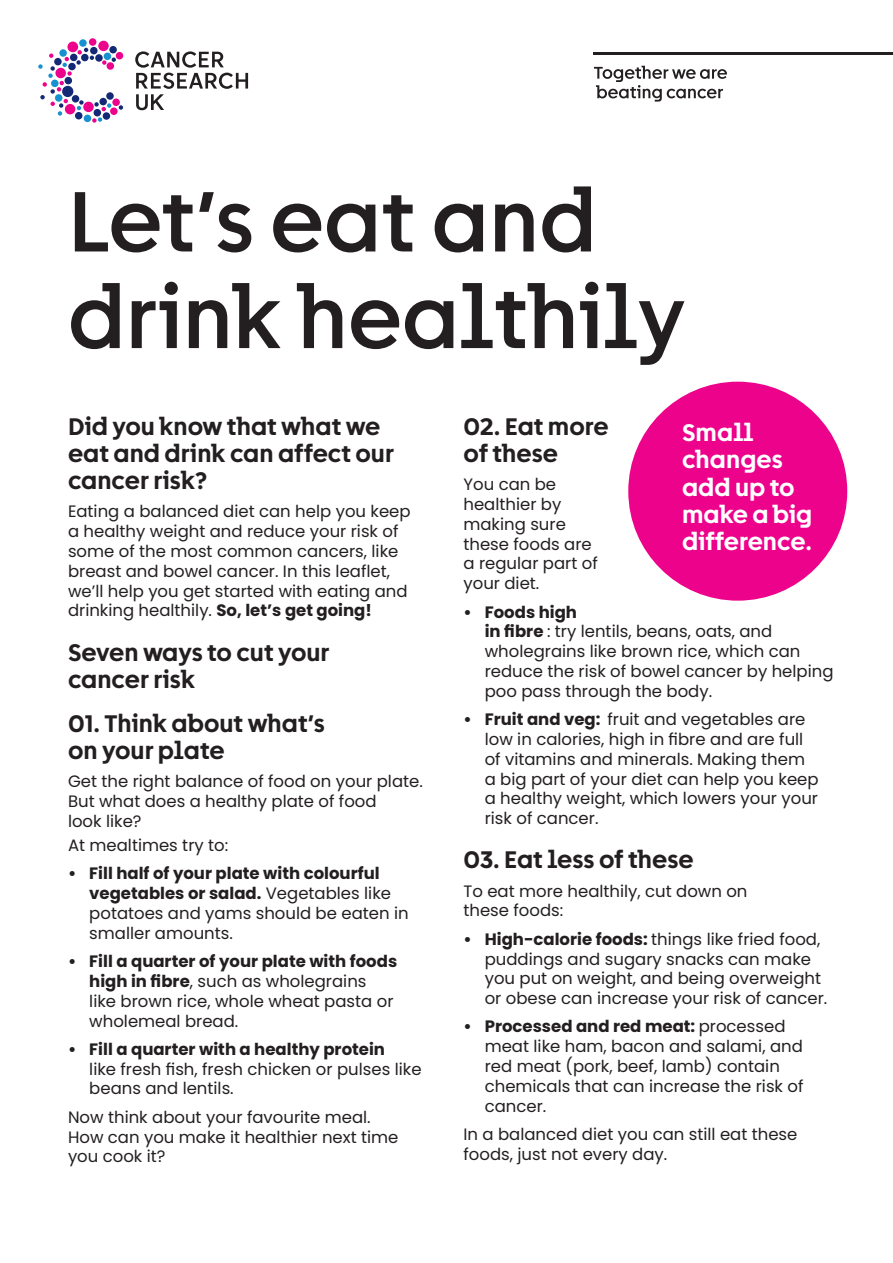
<style>
.page{position:relative;width:893px;height:1263px;background:#fff}
.page>*{position:absolute;margin:0;border:0;box-sizing:border-box;transform-origin:0 0}
.Title__H1__A4{font:500 84px/96.6px "Progress";color:#231f20}
.Section_title_15_75{font:600 23.7px/27.2px "Progress";color:#231f20}
.Section_title_15_75-2{font:600 23.7px/27.2px "Progress";color:#fff}
.body_11_13_2{font:16.5px/19.8px "Poppins";color:#231f20}
.s1{font-weight:700}
</style>
<div class="page">
<svg style="left:135px;top:51px;width:113px;height:59px"></svg>
<div style="left:98px;top:41px;width:11px;height:10px;background:#ed028c;border-radius:50%"></div>
<div style="left:67px;top:42px;width:11px;height:10px;background:#ed028c;border-radius:50%"></div>
<div style="left:89px;top:38px;width:7px;height:8px;background:#ed028c;border-radius:50%"></div>
<div style="left:79px;top:39px;width:8px;height:8px;background:#1891d1;border-radius:50%"></div>
<svg style="left:38px;top:48px;width:85px;height:75px"></svg>
<hr style="left:594px;top:52px;width:299px;height:3px;background:#231f20">
<svg style="left:594px;top:66px;width:133px;height:36px"></svg>
<div style="left:628px;top:382px;width:219px;height:219px;background:#ed028c;border-radius:50%"></div>
<p class="Title__H1__A4" style="left:68px;top:166px;width:619px">Let’s eat and drink healthily</p>
<p class="Section_title_15_75" style="left:68px;top:411px;width:327px">Did you know that what we eat and drink can affect our cancer risk?</p>
<p class="body_11_13_2" style="left:68px;top:502px;width:344px">Eating a balanced diet can help you keep a healthy weight and reduce your risk of some of the most common cancers, like breast and bowel cancer. In this leaflet, we’ll help you get started with eating and drinking healthily. <span class="s1">So, let’s get going!</span></p>
<p class="Section_title_15_75" style="left:68px;top:636px;width:263px">Seven ways to cut your cancer risk</p>
<p class="Section_title_15_75" style="left:68px;top:708px;width:258px">01. Think about what’s on your plate</p>
<p class="body_11_13_2" style="left:68px;top:772px;width:356px">Get the right balance of food on your plate.<br>But what does a healthy plate of food<br>look like?</p>
<p class="body_11_13_2" style="left:68px;top:835px;width:162px">At mealtimes try to:</p>
<p class="body_11_13_2" style="left:89px;top:864px;width:321px;text-indent:-21px"><span class="s1">• Fill half of your plate with colourful vegetables or salad.</span> Vegetables like potatoes and yams should be eaten in smaller amounts.</p>
<p class="body_11_13_2" style="left:89px;top:951px;width:309px;text-indent:-21px"><span class="s1">• Fill a quarter of your plate with foods high in fibre</span>, such as wholegrains like brown rice, whole wheat pasta or wholemeal bread.</p>
<p class="body_11_13_2" style="left:89px;top:1039px;width:334px;text-indent:-21px"><span class="s1">• Fill a quarter with a healthy protein<br></span>like fresh fish, fresh chicken or pulses like beans and lentils.</p>
<p class="body_11_13_2" style="left:68px;top:1107px;width:332px">Now think about your favourite meal.<br>How can you make it healthier next time you cook it?</p>
<p class="Section_title_15_75" style="left:463px;top:411px;width:147px">02. Eat more of these</p>
<p class="body_11_13_2" style="left:463px;top:475px;width:136px">You can be healthier by making sure these foods are a regular part of your diet.</p>
<p class="body_11_13_2" style="left:485px;top:602px;width:350px;text-indent:-21px"><span class="s1">• Foods high<br>in fibre</span> : try lentils, beans, oats, and wholegrains like brown rice, which can reduce the risk of bowel cancer by helping poo pass through the body.</p>
<p class="body_11_13_2" style="left:485px;top:709px;width:335px;text-indent:-21px"><span class="s1">• Fruit and veg:</span> fruit and vegetables are low in calories, high in fibre and are full of vitamins and minerals. Making them a big part of your diet can help you keep a healthy weight, which lowers your your risk of cancer.</p>
<p class="Section_title_15_75" style="left:463px;top:844px;width:232px">03. Eat less of these</p>
<p class="body_11_13_2" style="left:463px;top:881px;width:285px">To eat more healthily, cut down on these foods:</p>
<p class="body_11_13_2" style="left:485px;top:929px;width:344px;text-indent:-21px"><span class="s1">• High-calorie foods:</span> things like fried food, puddings and sugary snacks can make you put on weight, and being overweight or obese can increase your risk of cancer.</p>
<p class="body_11_13_2" style="left:485px;top:1017px;width:320px;text-indent:-21px"><span class="s1">• Processed and red meat:</span> processed meat like ham, bacon and salami, and red meat (pork, beef, lamb) contain chemicals that can increase the risk of cancer.</p>
<p class="body_11_13_2" style="left:463px;top:1124px;width:335px">In a balanced diet you can still eat these foods, just not every day.</p>
<p class="Section_title_15_75-2" style="left:682px;top:417px;width:132px">Small changes add up to make a big difference.</p>
</div>
